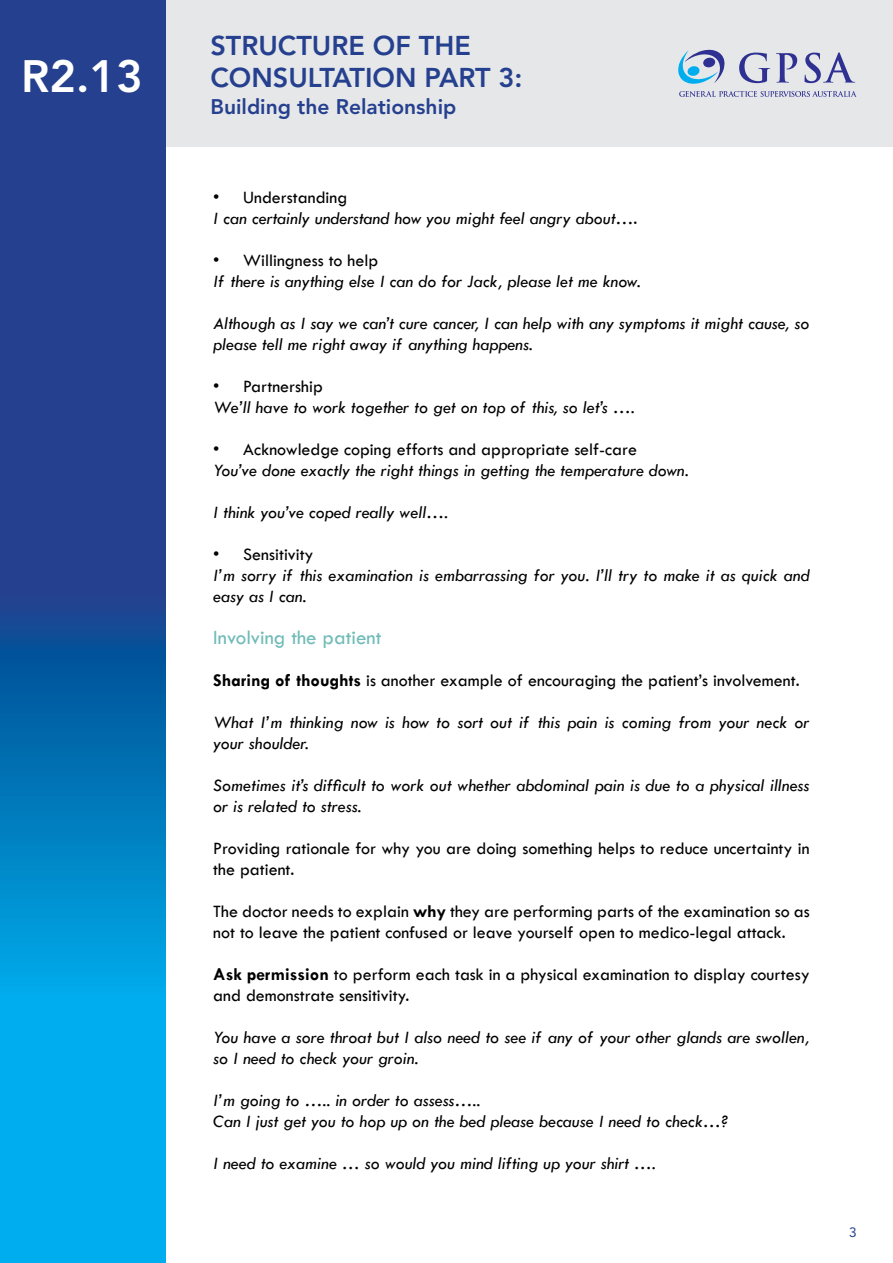
<style>
.page{position:relative;width:893px;height:1263px;background:#fff}
.page>*{position:absolute;margin:0;border:0;box-sizing:border-box;transform-origin:0 0}
.t1{font:800 45px "Avenir";color:#fff}
.t2{font:800 27px/32.4px "Avenir";color:#25408f}
.t3{font:800 21px "Avenir";color:#25408f}
.t4{font:500 21px "Tw Cen";color:#6fbbb7}
.t5{font:italic 500 18px/21px "Tw Cen";color:#000}
.t6{font:500 18px/21px "Tw Cen";color:#000}
.t7{font:13.5px "Avenir";color:#25408f}
.s1{font-style:normal}
.s2{font-weight:700}
</style>
<div class="page">
<div style="left:152px;top:0;width:741px;height:147px;background:#e6e7e8"></div>
<svg style="left:0;top:0;width:166px;height:1263px;background:#1268b1"></svg>
<svg style="left:678px;top:50px;width:47px;height:34px"></svg>
<svg style="left:679px;top:91px;width:178px;height:6px"></svg>
<svg style="left:739px;top:53px;width:31px;height:30px"></svg>
<svg style="left:776px;top:53px;width:21px;height:30px"></svg>
<svg style="left:804px;top:52px;width:51px;height:31px"></svg>
<h1 class="t1" style="left:21px;top:49px;width:123px">R2.13</h1>
<h2 class="t2" style="left:210px;top:29px;width:314px">STRUCTURE OF THE<br>CONSULTATION PART 3:</h2>
<p class="t3" style="left:210px;top:95px;width:247px">Building the Relationship</p>
<p class="t5" style="left:213px;top:186px;width:426px"><span class="s1">• understanding<br></span>I can certainly understand how you might feel angry about…<span class="s1">.</span></p>
<p class="t6" style="left:213px;top:250px;width:167px">• willingness to help</p>
<p class="t5" style="left:213px;top:270px;width:429px">If there is anything else I can do for Jack, please let me know.</p>
<p class="t5" style="left:213px;top:312px;width:598px">Although as I say we can’t cure cancer, I can help with any symptoms it might cause, so please tell me right away if anything happens.</p>
<p class="t6" style="left:213px;top:376px;width:111px">• Partnership</p>
<p class="t5" style="left:213px;top:396px;width:423px">We’ll have to work together to get on top of this, so let’s ….</p>
<p class="t6" style="left:213px;top:439px;width:425px">• Acknowledge coping efforts and appropriate self-care</p>
<p class="t5" style="left:213px;top:459px;width:477px">You’ve done exactly the right things in getting the temperature down.</p>
<p class="t5" style="left:213px;top:501px;width:236px">I think you’ve coped really well….</p>
<p class="t6" style="left:213px;top:544px;width:102px">• Sensitivity</p>
<p class="t5" style="left:213px;top:564px;width:598px">I’m sorry if this examination is embarrassing for you. I’ll try to make it as quick and easy as I can.</p>
<p class="t4" style="left:213px;top:625px;width:170px">Involving the patient</p>
<p class="t6" style="left:213px;top:670px;width:588px"><span class="s2">Sharing of thoughts</span> is another example of encouraging the patient’s involvement.</p>
<p class="t5" style="left:213px;top:711px;width:598px">What I’m thinking now is how to sort out if this pain is coming from your neck or your shoulder.</p>
<p class="t5" style="left:213px;top:774px;width:598px">Sometimes it’s difficult to work out whether abdominal pain is due to a physical illness or is related to stress.</p>
<p class="t6" style="left:213px;top:838px;width:598px">Providing rationale for why you are doing something helps to reduce uncertainty in the patient.</p>
<p class="t6" style="left:213px;top:901px;width:598px">The doctor needs to explain <span class="s2">why</span> they are performing parts of the examination so as not to leave the patient confused or leave yourself open to medico-legal attack.</p>
<p class="t6" style="left:213px;top:964px;width:598px"><span class="s2">Ask permission</span> to perform each task in a physical examination to display courtesy and demonstrate sensitivity.</p>
<p class="t5" style="left:213px;top:1026px;width:598px">You have a sore throat but I also need to see if any of your other glands are swollen, so I need to check your groin.</p>
<p class="t5" style="left:213px;top:1089px;width:517px">I’m going to ….. in order to assess…..<br>Can I just get you to hop up on the bed please because I need to check…?</p>
<p class="t5" style="left:213px;top:1152px;width:444px">I need to examine … so would you mind lifting up your shirt ….</p>
<p class="t7" style="left:849px;top:1224px;width:9px">3</p>
</div>
